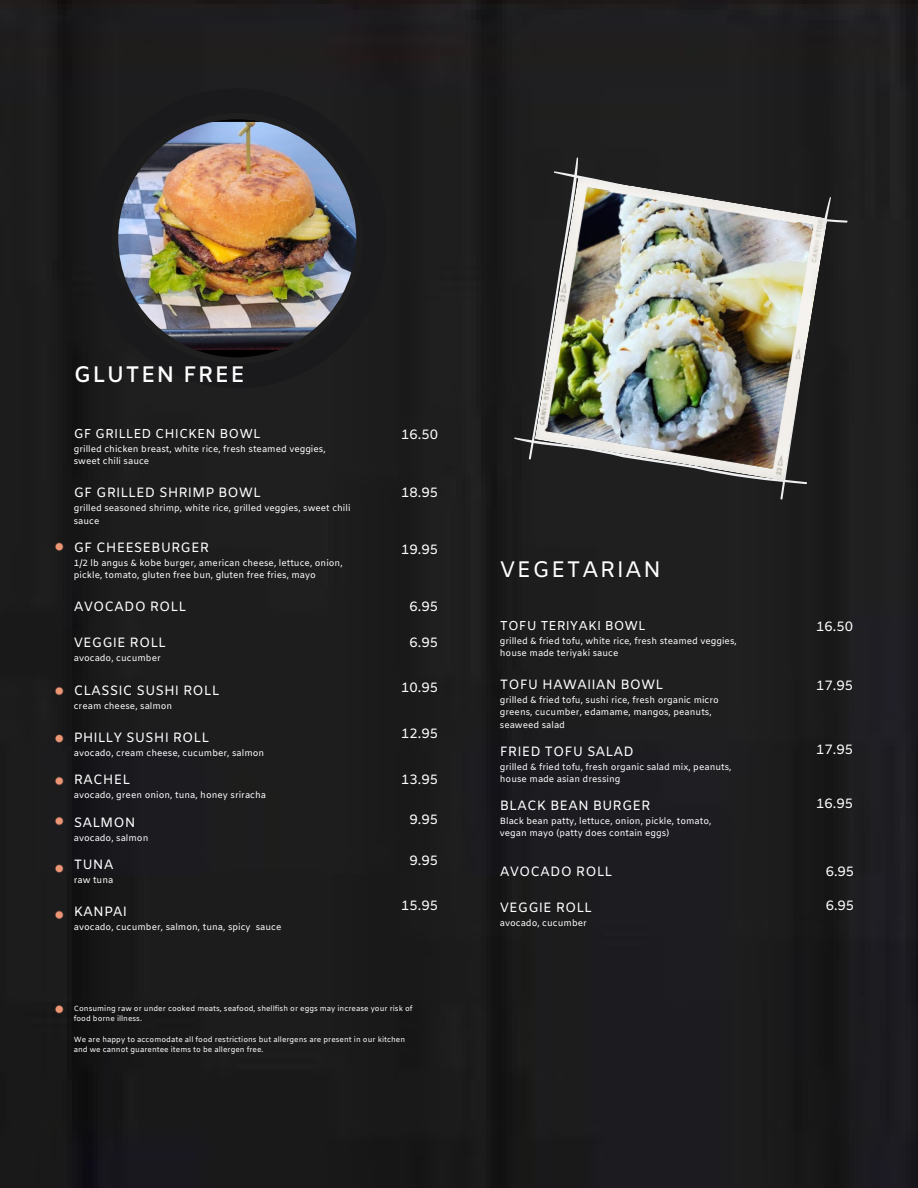
<style>
.page{position:relative;width:918px;height:1188px;background:#1c1c1d}
.page>*{position:absolute;margin:0;border:0;box-sizing:border-box;transform-origin:0 0}
.t1{font:600 22.5px "Amiko";letter-spacing:.05em;color:#fff}
.t2{font:22.5px "Amiko";letter-spacing:.05em;color:#fff}
.t3{font:13.5px "Amiko";color:#fff}
.t4{font:12.9px "Amiko";color:#fff}
.t5{font:9px/12.1px "Amiko";color:#fff}
.t6{font:7.5px/10.2px "Amiko";color:#fff}
</style>
<div class="page">
<svg style="left:55px;top:1005px;width:9px;height:9px"></svg>
<img style="left:87px;top:88px;width:300px;height:300px">
<div style="left:514px;top:157px;width:334px;height:343px;background:#1e1e1e"></div>
<img style="left:535px;top:177px;width:293px;height:304px">
<svg style="left:55px;top:542px;width:9px;height:9px"></svg>
<svg style="left:55px;top:776px;width:9px;height:9px"></svg>
<svg style="left:55px;top:817px;width:9px;height:9px"></svg>
<svg style="left:55px;top:864px;width:9px;height:9px"></svg>
<svg style="left:55px;top:734px;width:9px;height:9px"></svg>
<svg style="left:55px;top:687px;width:9px;height:9px"></svg>
<svg style="left:55px;top:910px;width:9px;height:9px"></svg>
<p class="t1" style="left:74px;top:362px;width:172px">GLUTEN FREE</p>
<p class="t4" style="left:74px;top:426px;width:188px">GF GRILLED CHICKEN BOWL</p>
<p class="t5" style="left:74px;top:444px;width:253px">grilled chicken breast, white rice, fresh steamed veggies, sweet chili sauce</p>
<p class="t3" style="left:74px;top:485px;width:189px">GF GRILLED SHRIMP BOWL</p>
<p class="t5" style="left:74px;top:503px;width:278px">grilled seasoned shrimp, white rice, grilled veggies, sweet chili sauce</p>
<p class="t3" style="left:74px;top:539px;width:137px">GF CHEESEBURGER</p>
<p class="t5" style="left:74px;top:557px;width:270px">1/2 lb angus &amp; kobe burger, american cheese, lettuce, onion, pickle, tomato, gluten free bun, gluten free fries, mayo</p>
<p class="t3" style="left:74px;top:598px;width:114px">AVOCADO ROLL</p>
<p class="t3" style="left:74px;top:634px;width:94px">VEGGIE ROLL</p>
<p class="t5" style="left:74px;top:652px;width:89px">avocado, cucumber</p>
<p class="t3" style="left:74px;top:682px;width:147px">CLASSIC SUSHI ROLL</p>
<p class="t5" style="left:74px;top:700px;width:100px">cream cheese, salmon</p>
<p class="t3" style="left:74px;top:730px;width:137px">PHILLY SUSHI ROLL</p>
<p class="t5" style="left:74px;top:748px;width:192px">avocado, cream cheese, cucumber, salmon</p>
<p class="t3" style="left:74px;top:772px;width:58px">RACHEL</p>
<p class="t5" style="left:74px;top:790px;width:194px">avocado, green onion, tuna, honey sriracha</p>
<p class="t3" style="left:74px;top:814px;width:63px">SALMON</p>
<p class="t5" style="left:74px;top:832px;width:76px">avocado, salmon</p>
<p class="t3" style="left:74px;top:856px;width:41px">TUNA</p>
<p class="t5" style="left:74px;top:874px;width:41px">raw tuna</p>
<p class="t3" style="left:74px;top:904px;width:55px">KANPAI</p>
<p class="t5" style="left:74px;top:922px;width:209px">avocado, cucumber, salmon, tuna, spicy sauce</p>
<p class="t3" style="left:401px;top:426px;width:38px">16.50</p>
<p class="t3" style="left:401px;top:485px;width:38px">18.95</p>
<p class="t3" style="left:401px;top:542px;width:38px">19.95</p>
<p class="t3" style="left:409px;top:599px;width:30px">6.95</p>
<p class="t3" style="left:409px;top:634px;width:30px">6.95</p>
<p class="t3" style="left:401px;top:679px;width:38px">10.95</p>
<p class="t3" style="left:401px;top:726px;width:38px">12.95</p>
<p class="t3" style="left:401px;top:772px;width:38px">13.95</p>
<p class="t3" style="left:409px;top:812px;width:30px">9.95</p>
<p class="t3" style="left:409px;top:853px;width:30px">9.95</p>
<p class="t3" style="left:401px;top:898px;width:38px">15.95</p>
<p class="t6" style="left:74px;top:1004px;width:340px">Consuming raw or under cooked meats, seafood, shellfish or eggs may increase your risk of food borne illness.</p>
<p class="t6" style="left:74px;top:1035px;width:333px">We are happy to accomodate all food restrictions but allergens are present in our kitchen and we cannot guarentee items to be allergen free.</p>
<p class="t2" style="left:500px;top:556px;width:163px">VEGETARIAN</p>
<p class="t4" style="left:500px;top:618px;width:147px">TOFU TERIYAKI BOWL</p>
<p class="t5" style="left:500px;top:636px;width:239px">grilled &amp; fried tofu, white rice, fresh steamed veggies, house made teriyaki sauce</p>
<p class="t3" style="left:500px;top:677px;width:165px">TOFU HAWAIIAN BOWL</p>
<p class="t5" style="left:500px;top:695px;width:221px">grilled &amp; fried tofu, sushi rice, fresh organic micro greens, cucumber, edamame, mangos, peanuts, seaweed salad</p>
<p class="t3" style="left:500px;top:743px;width:136px">FRIED TOFU SALAD</p>
<p class="t5" style="left:500px;top:761px;width:233px">grilled &amp; fried tofu, fresh organic salad mix, peanuts, house made asian dressing</p>
<p class="t3" style="left:500px;top:797px;width:152px">BLACK BEAN BURGER</p>
<p class="t5" style="left:500px;top:815px;width:213px">Black bean patty, lettuce, onion, pickle, tomato, vegan mayo (patty does contain eggs)</p>
<p class="t3" style="left:500px;top:864px;width:114px">AVOCADO ROLL</p>
<p class="t3" style="left:500px;top:899px;width:94px">VEGGIE ROLL</p>
<p class="t5" style="left:500px;top:917px;width:89px">avocado, cucumber</p>
<p class="t3" style="left:816px;top:619px;width:38px">16.50</p>
<p class="t3" style="left:816px;top:677px;width:38px">17.95</p>
<p class="t3" style="left:816px;top:742px;width:38px">17.95</p>
<p class="t3" style="left:816px;top:795px;width:38px">16.95</p>
<p class="t3" style="left:826px;top:863px;width:30px">6.95</p>
<p class="t3" style="left:826px;top:898px;width:30px">6.95</p>
</div>
